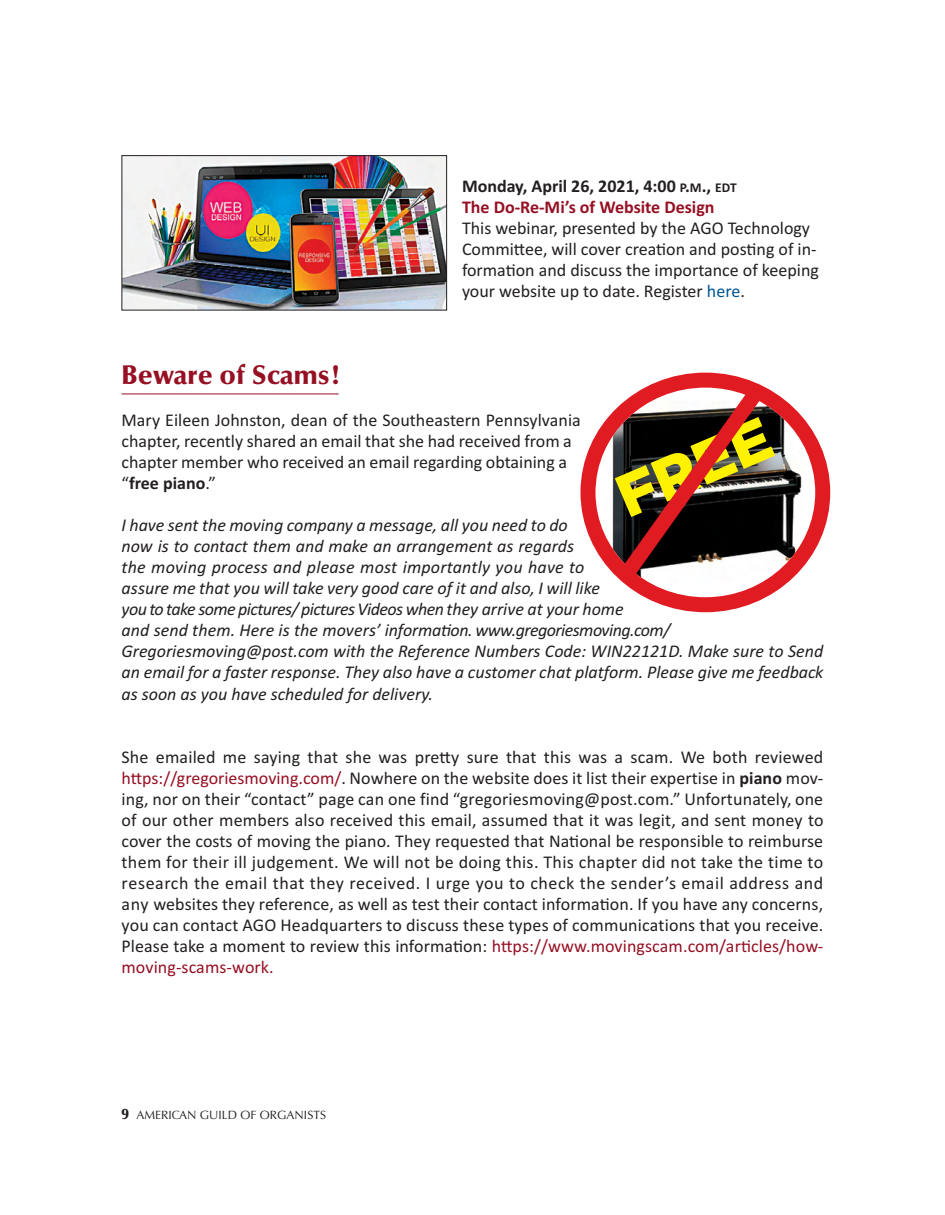
<style>
.page{position:relative;width:945px;height:1215px;background:#fff}
.page>*{position:absolute;margin:0;border:0;box-sizing:border-box;transform-origin:0 0}
.t1{font:900 60.15px "Gotham";color:#fff200}
.t2{font:900 27px "Optima";color:#961023}
.t3{font:18px/21px "Calibri";color:#231f20}
.t4{font:italic 18px/21px "Calibri";color:#231f20}
.t5{font:700 18px/21px "Calibri";color:#961023}
.t6{font:12px "Optima";color:#231f20}
.s1{color:#231f20}
.s2{font-size:13.5px;color:#231f20}
.s3{color:#005596}
.s4{font-weight:700}
.s5{color:#961023}
.s6{font-weight:900;font-size:15px}
</style>
<div class="page">
<img style="left:124px;top:157px;width:321px;height:151px">
<div style="left:122px;top:155px;width:325px;height:155px;border:1px solid #231f20"></div>
<svg style="left:580px;top:395px;width:250px;height:217px"></svg>
<svg style="left:602px;top:372px;width:176px;height:228px"></svg>
<hr style="left:122px;top:394px;width:217px;height:1px;background:#961023">
<p class="t5" style="left:462px;top:175px;width:276px"><span class="s1">Monday, April 26, 2021, 4:00</span> <span class="s2">P</span><span class="s1">.</span><span class="s2">M</span><span class="s1">.,</span> <span class="s2">EDT<br></span>The Do-Re-Mi’s of Website Design</p>
<p class="t3" style="left:462px;top:217px;width:358px">This webinar, presented by the AGO Technology Committee, will cover creation and posting of in&shy;formation and discuss the importance of keeping your website up to date. Register <span class="s3">here</span>.</p>
<h2 class="t2" style="left:122px;top:365px;width:222px">Beware of Scams!</h2>
<p class="t3" style="left:122px;top:410px;width:461px">Mary Eileen Johnston, dean of the Southeastern Pennsylvania chapter, recently shared an email that she had received from a chapter member who received an email regarding obtaining a “<span class="s4">free piano</span>.”</p>
<p class="t4" style="left:122px;top:515px;width:704px">I have sent the moving company a message, all you need to do<br>now is to contact them and make an arrangement as regards<br>the moving process and please most importantly you have to<br>assure me that you will take very good care of it and also, I will like<br>you to take some pictures/ pictures Videos when they arrive at your home<br>and send them. Here is the movers’ information. www.gregoriesmoving.com/ Gregoriesmoving@post.com with the Reference Numbers Code: WIN22121D. Make sure to Send an email for a faster response. They also have a customer chat platform. Please give me feedback as soon as you have scheduled for delivery.</p>
<h1 class="t1" style="left:606px;top:467px;width:164px;rotate:-23deg">FREE</h1>
<p class="t3" style="left:122px;top:746px;width:704px;text-align:justify">She emailed me saying that she was pretty sure that this was a scam. We both reviewed <span class="s5">https://gregoriesmoving.com/</span>. Nowhere on the website does it list their expertise in <span class="s4">piano</span> mov&shy;ing, nor on their “contact” page can one find “gregoriesmoving@post.com.” Unfortunately, one of our other members also received this email, assumed that it was legit, and sent money to cover the costs of moving the piano. They requested that National be responsible to reimburse them for their ill judgement. We will not be doing this. This chapter did not take the time to research the email that they received. I urge you to check the sender’s email address and any websites they reference, as well as test their contact information. If you have any concerns, you can contact AGO Headquarters to discuss these types of communications that you receive.<br>Please take a moment to review this information: <span class="s5">https://www.movingscam.com/articles/how&shy;moving-scams-work.</span></p>
<p class="t6" style="left:122px;top:1108px;width:206px"><span class="s6">9</span> AMERICAN GUILD OF ORGANISTS</p>
</div>
